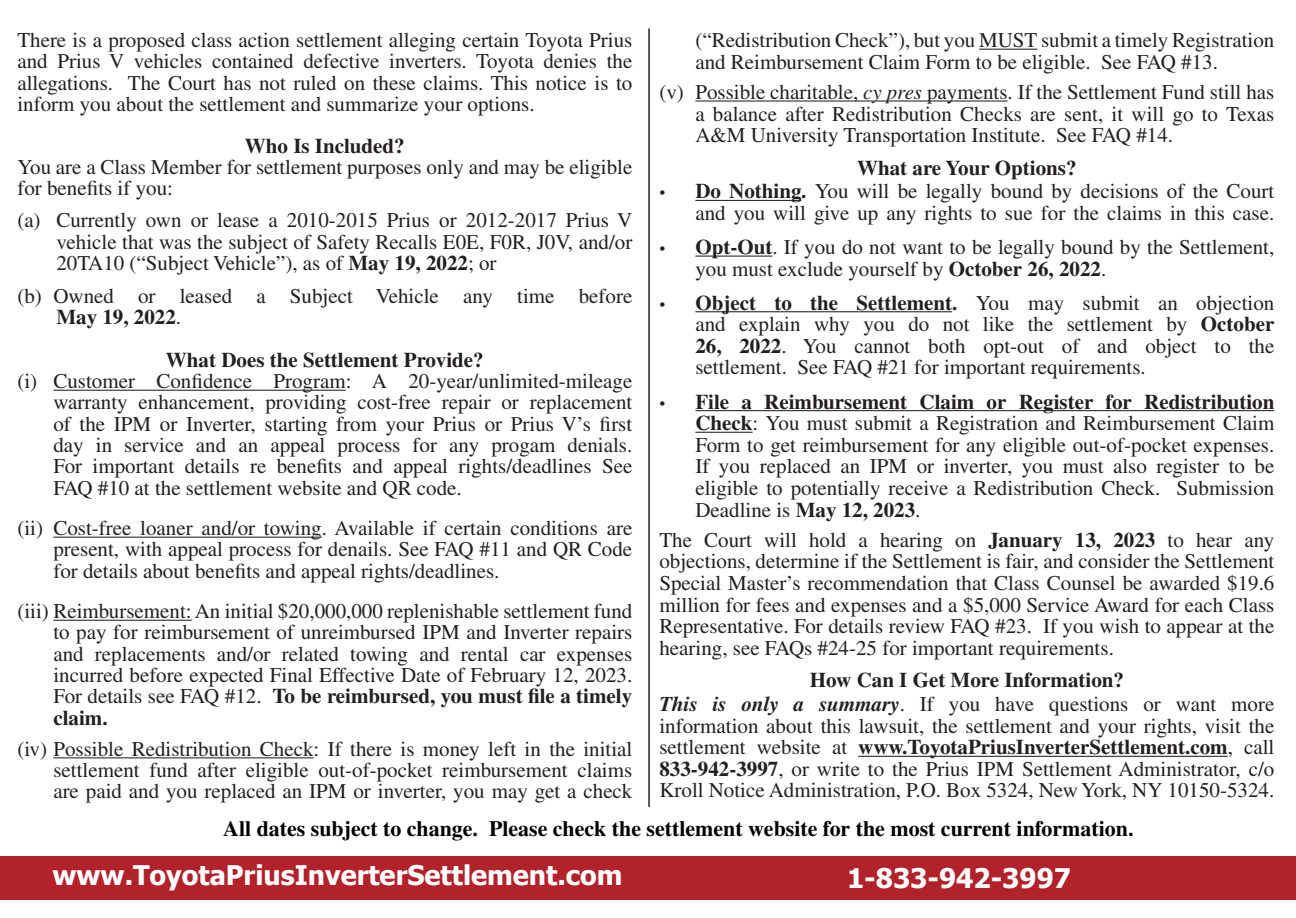
<style>
.page{position:relative;width:1296px;height:918px;background:#fff}
.page>*{position:absolute;margin:0;border:0;box-sizing:border-box;transform-origin:0 0}
.t1{font:700 27px "Tahoma";color:#fff}
.Body_1{font:700 21.9px "Times LT Std";color:#000}
.t2{font:21px/21.6px "Times LT Std";color:#231f20;text-align:justify}
.t3{font:700 21px "Times LT Std";color:#231f20}
.s1{font-weight:700}
.s2{font-size:21.3px}
.s3{font-style:italic}
.s4{font-family:"Myriad Pro"}
.s5{font-weight:700;font-style:italic}
.s6{font-family:"Arial";font-size:22.5px}
</style>
<div class="page">
<hr style="left:53px;top:390px;width:293px;height:1px;background:#231f20">
<hr style="left:53px;top:537px;width:269px;height:1px;background:#231f20">
<hr style="left:53px;top:620px;width:139px;height:1px;background:#231f20">
<hr style="left:53px;top:757px;width:261px;height:1px;background:#231f20">
<hr style="left:979px;top:49px;width:58px;height:1px;background:#231f20">
<hr style="left:695px;top:100px;width:313px;height:2px;background:#231f20">
<hr style="left:695px;top:200px;width:106px;height:1px;background:#231f20">
<hr style="left:695px;top:256px;width:77px;height:1px;background:#231f20">
<hr style="left:695px;top:311px;width:257px;height:1px;background:#231f20">
<hr style="left:695px;top:410px;width:579px;height:1px;background:#231f20">
<hr style="left:695px;top:432px;width:58px;height:1px;background:#231f20">
<hr style="left:858px;top:756px;width:370px;height:1px;background:#231f20">
<hr style="left:648px;top:28px;width:2px;height:779px;background:#231f20">
<div style="left:0;top:856px;width:1296px;height:43px;background:#b1222a"></div>
<p class="t2" style="left:17px;top:29px;width:617px">There is a proposed class action settlement alleging certain Toyota Prius and Prius V vehicles contained defective inverters. Toyota denies the allegations. The Court has not ruled on these claims. This notice is to inform you about the settlement and summarize your options.</p>
<p class="t3" style="left:245px;top:133px;width:161px">Who Is Included?</p>
<p class="t2" style="left:17px;top:156px;width:617px">You are a Class Member for settlement purposes only and may be eligible for benefits if you:</p>
<p class="t2" style="left:56px;top:210px;width:578px;text-indent:-39px">(a) Currently own or lease a 2010-2015 Prius or 2012-2017 Prius V vehicle that was the subject of Safety Recalls E0E, F0R, J0V, and/or 20TA10 (“Subject Vehicle”), as of <span class="s1">May 19, 2022</span>; or</p>
<p class="t2" style="left:56px;top:285px;width:578px;text-indent:-39px">(b) Owned or leased a Subject Vehicle any time before<br><span class="s1">May 19, 2022</span>.</p>
<p class="t3" style="left:166px;top:347px;width:319px">What Does the Settlement Provide?</p>
<p class="t2" style="left:53px;top:370px;width:581px;text-indent:-36px">(i) Customer Confidence Program: A 20-year/unlimited-mileage warranty enhancement, providing cost-free repair or replacement of the IPM or Inverter, starting from your Prius or Prius V’s first day in service and an appeal process for any progam denials.<br>For important details re benefits and appeal rights/deadlines See FAQ #10 at the settlement website and QR code.</p>
<p class="t2" style="left:53px;top:517px;width:581px;text-indent:-36px">(ii) Cost-free loaner and/or towing. Available if certain conditions are present, with appeal process for denails. See FAQ #11 and QR Code for details about benefits and appeal rights/deadlines.</p>
<p class="t2" style="left:53px;top:600px;width:581px;text-indent:-36px">(iii) Reimbursement: An initial $20,000,000 replenishable settlement fund to pay for reimbursement of unreimbursed IPM and Inverter repairs and replacements and/or related towing and rental car expenses incurred before expected Final Effective Date of February 12, 2023<span class="s2">.<br></span>For details see FAQ #12. <span class="s1">To be reimbursed, you must file a timely claim.</span></p>
<p class="t2" style="left:53px;top:738px;width:581px;text-indent:-36px">(iv) Possible Redistribution Check: If there is money left in the initial settlement fund after eligible out-of-pocket reimbursement claims are paid and you replaced an IPM or inverter, you may get a check</p>
<p class="t2" style="left:695px;top:29px;width:581px">(“Redistribution Check”), but you MUST submit a timely Registration and Reimbursement Claim Form to be eligible. See FAQ #13.</p>
<p class="t2" style="left:695px;top:81px;width:581px;text-indent:-36px">(v) Possible charitable, <span class="s3">cy pres</span> payments. If the Settlement Fund still has a balance after Redistribution Checks are sent, it will go to Texas A&amp;M University Transportation Institute. See FAQ #14.</p>
<p class="t3" style="left:857px;top:155px;width:221px">What are Your Options?</p>
<p class="t2" style="left:659px;top:180px;width:617px;text-align:right"><span class="s4">•</span> <span class="s1">Do Nothing.</span> You will be legally bound by decisions of the Court and you will give up any rights to sue for the claims in this case.</p>
<p class="t2" style="left:695px;top:236px;width:580px;text-indent:-36px"><span class="s4">•</span> <span class="s1">Opt-Out</span>. If you do not want to be legally bound by the Settlement, you must exclude yourself by <span class="s1">October 26, 2022</span>.</p>
<p class="t2" style="left:695px;top:292px;width:581px;text-indent:-36px"><span class="s4">•</span> <span class="s1">Object to the Settlement.</span> You may submit an objection and explain why you do not like the settlement by <span class="s1">October 26, 2022</span>. You cannot both opt-out of and object to the settlement. See FAQ #21 for important requirements.</p>
<p class="t2" style="left:695px;top:391px;width:581px;text-indent:-36px"><span class="s4">•</span> <span class="s1">File a Reimbursement Claim or Register for Redistribution Check</span>: You must submit a Registration and Reimbursement Claim Form to get reimbursement for any eligible out-of-pocket expenses.<br>If you replaced an IPM or inverter, you must also register to be eligible to potentially receive a Redistribution Check. Submission Deadline is <span class="s1">May 12, 2023</span>.</p>
<p class="t2" style="left:659px;top:529px;width:617px">The Court will hold a hearing on <span class="s1">January 13, 2023</span> to hear any objections, determine if the Settlement is fair, and consider the Settlement Special Master’s recommendation that Class Counsel be awarded $19.6 million for fees and expenses and a $5,000 Service Award for each Class Representative. For details review FAQ #23. If you wish to appear at the hearing, see FAQs #24-25 for important requirements.</p>
<p class="t3" style="left:810px;top:668px;width:316px">How Can I Get More Information?</p>
<p class="t2" style="left:659px;top:693px;width:617px"><span class="s5">This is only a summary</span>. If you have questions or want more information about this lawsuit, the settlement and your rights, visit the settlement website at <span class="s1">www.ToyotaPriusInverterSettlement.com</span>, call <span class="s1">833-942-3997</span>, or write to the Prius IPM Settlement Administrator, c/o Kroll Notice Administration, P.O. Box 5324, New York, NY 10150-5324.</p>
<p class="Body_1" style="left:223px;top:816px;width:912px">All dates subject to change. Please check the settlement website for the most current information<span class="s6">.</span></p>
<p class="t1" style="left:53px;top:857px;width:572px">www.ToyotaPriusInverterSettlement.com</p>
<p class="t1" style="left:847px;top:859px;width:226px">1-833-942-3997</p>
</div>
